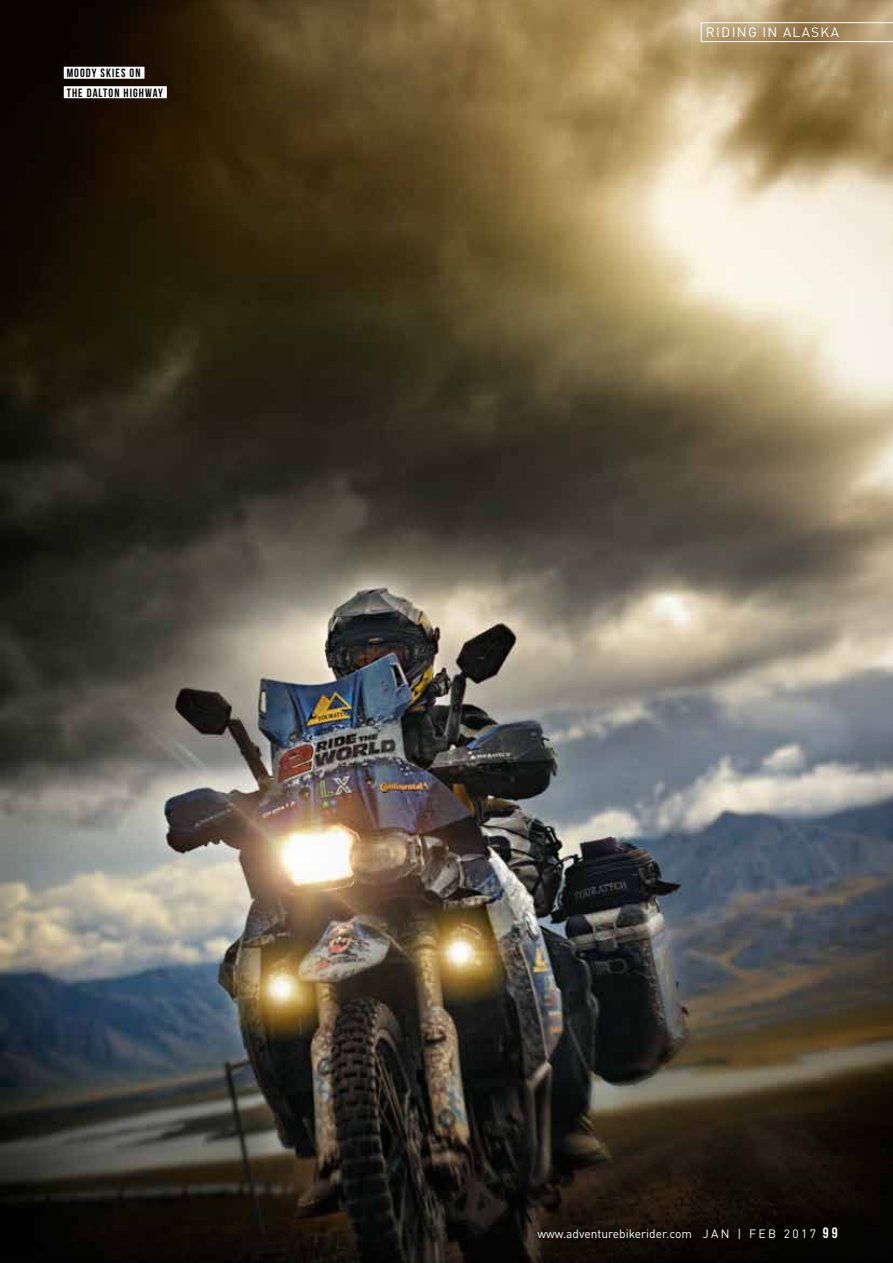
<style>
.page{position:relative;width:893px;height:1263px;background:#fff}
.page>*{position:absolute;margin:0;border:0;box-sizing:border-box;transform-origin:0 0}
.t1{font:13.5px "DIN Pro";letter-spacing:.1em;color:#fff}
.t2{font:12px "DIN Pro";color:#fff}
.t3{font:700 12px/19.5px "Bebas Neue";letter-spacing:.09em;color:#000}
.s1{font-family:"Bebas Neue";font-weight:700;font-size:15px}
</style>
<div class="page">
<img style="left:0;top:0;width:893px;height:1263px">
<div style="left:64px;top:67px;width:80px;height:12px;background:#fff"></div>
<div style="left:64px;top:86px;width:103px;height:12px;background:#fff"></div>
<svg style="left:701px;top:22px;width:192px;height:20px;background:#b49c76"></svg>
<p class="t3" style="left:67px;top:63px;width:98px">MOODY SKIES ON<br>THE DALTON HIGHWAY</p>
<p class="t1" style="left:706px;top:21px;width:135px">RIDING IN ALASKA</p>
<p class="t2" style="left:537px;top:1224px;width:302px">www.adventurebikerider.com J A N | F E B 2 0 1 7 <span class="s1">9 9</span></p>
</div>
